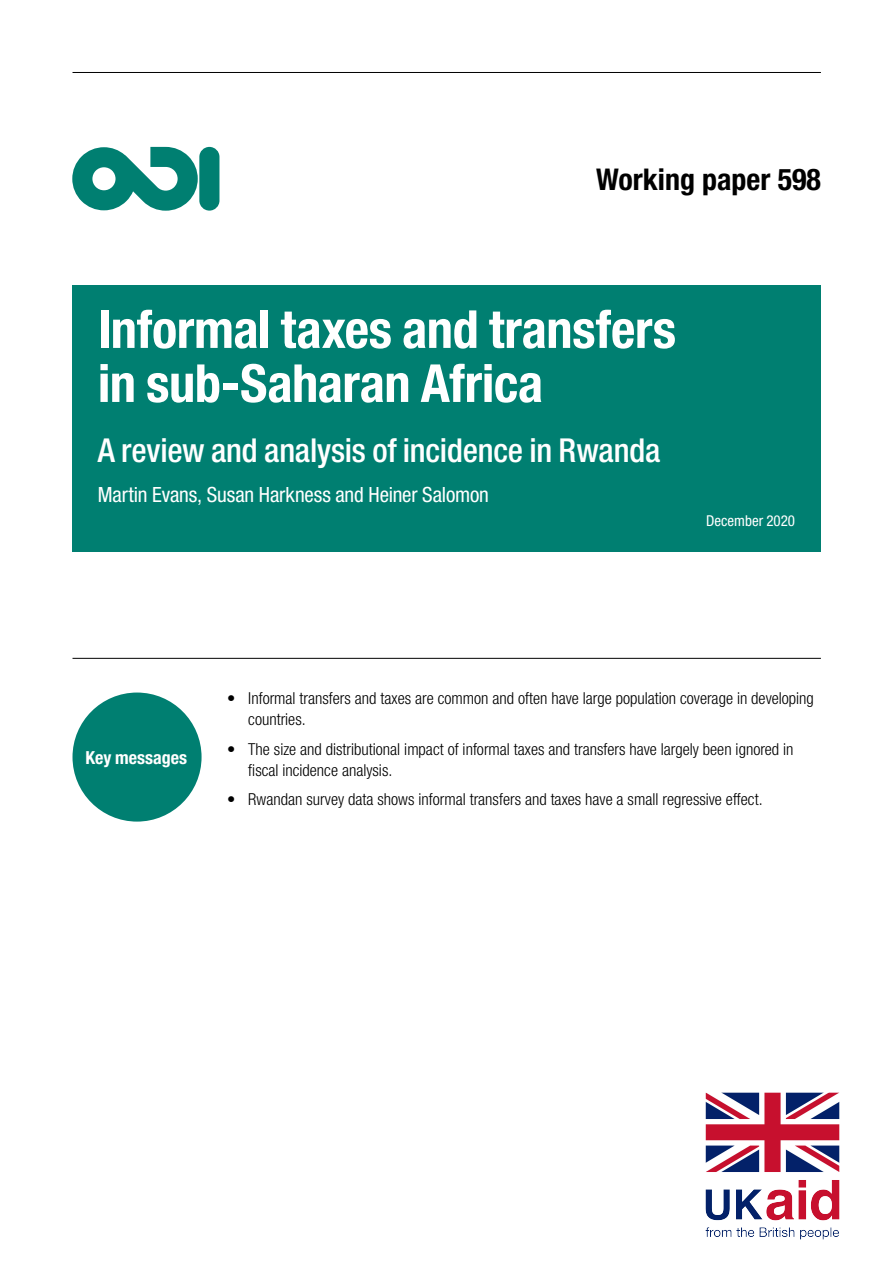
<style>
.page{position:relative;width:893px;height:1263px;background:#fff}
.page>*{position:absolute;margin:0;border:0;box-sizing:border-box;transform-origin:0 0}
.t1{font:700 condensed 52.5px/54px "Helvetica Neue LT Std";letter-spacing:-.005em;color:#fff}
.t2{font:500 condensed 33px "Helvetica Neue LT Std";letter-spacing:-.005em;color:#fff}
.t3{font:700 condensed 30px "Helvetica Neue LT Std";color:#000}
.t4{font:condensed 21px "Helvetica Neue LT Std";letter-spacing:-.005em;color:#fff}
.t5{font:700 condensed 18px "Helvetica Neue LT Std";color:#fff}
.t6{font:300 condensed 16.5px/21px "Helvetica Neue LT Std";color:#000}
.t7{font:condensed 15px "Helvetica Neue LT Std";color:#fff}
</style>
<div class="page">
<hr style="left:73px;top:72px;width:748px;height:1px;background:#000">
<svg style="left:72px;top:147px;width:126px;height:64px"></svg>
<div style="left:199px;top:147px;width:20px;height:64px;background:#007f71;border-radius:10px"></div>
<hr style="left:73px;top:658px;width:748px;height:1px;background:#000">
<div style="left:73px;top:692px;width:129px;height:129px;background:#007f71;border-radius:50%"></div>
<div style="left:72px;top:285px;width:749px;height:266px;background:#007f71"></div>
<img style="left:705px;top:1092px;width:135px;height:148px">
<h3 class="t3" style="left:596px;top:161px;width:226px">Working paper 598</h3>
<h1 class="t1" style="left:98px;top:302px;width:580px">Informal taxes and transfers in sub-Saharan Africa</h1>
<h2 class="t2" style="left:98px;top:431px;width:564px">A review and analysis of incidence in Rwanda</h2>
<p class="t4" style="left:98px;top:482px;width:393px">Martin Evans, Susan Harkness and Heiner Salomon</p>
<p class="t7" style="left:706px;top:512px;width:90px">December 2020</p>
<p class="t5" style="left:85px;top:746px;width:103px">Key messages</p>
<p class="t6" style="left:248px;top:688px;width:567px;text-indent:-21px">• Informal transfers and taxes are common and often have large population coverage in developing countries.</p>
<p class="t6" style="left:248px;top:738px;width:547px;text-indent:-21px">• The size and distributional impact of informal taxes and transfers have largely been ignored in fiscal incidence analysis.</p>
<p class="t6" style="left:227px;top:789px;width:537px">• Rwandan survey data shows informal transfers and taxes have a small regressive effect.</p>
</div>
